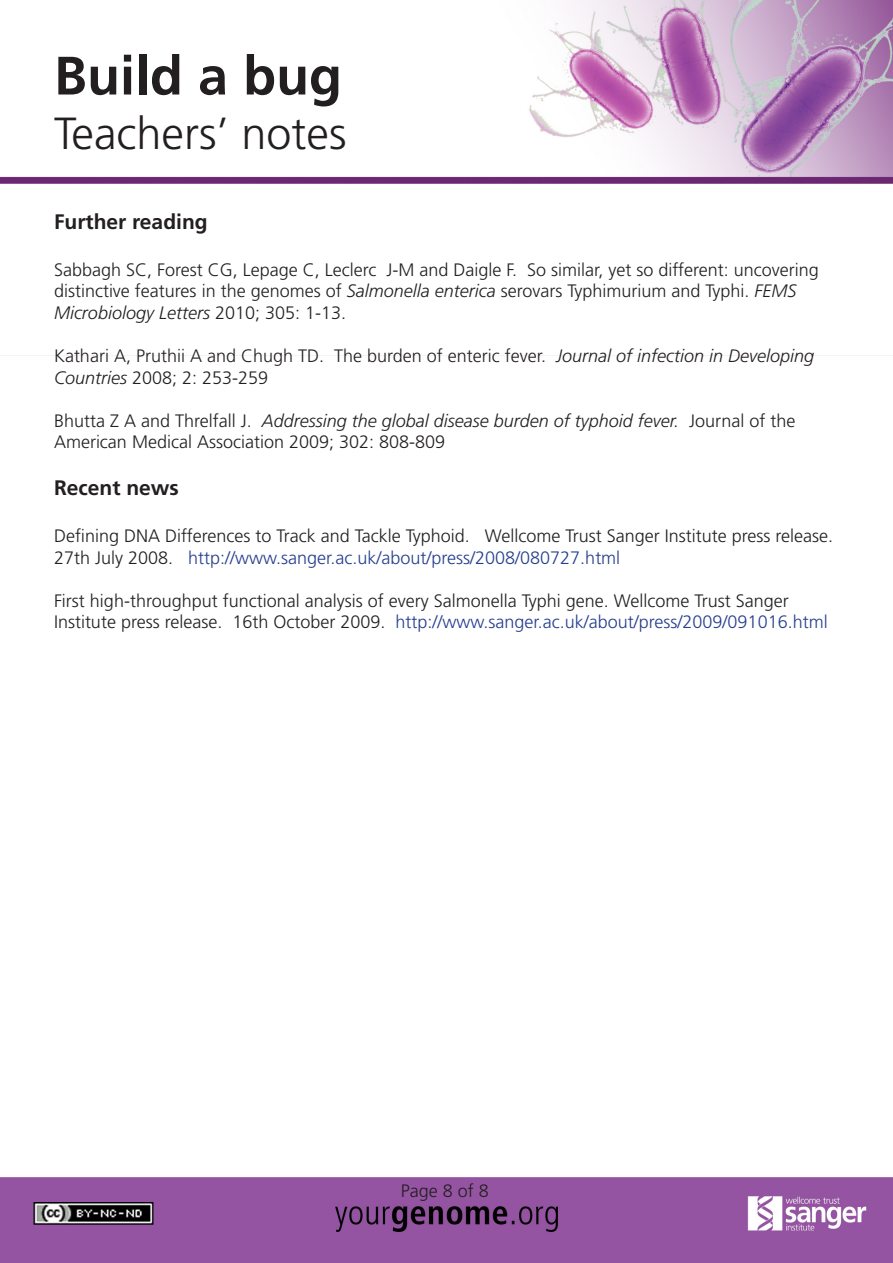
<style>
.page{position:relative;width:893px;height:1263px;background:#fff}
.page>*{position:absolute;margin:0;border:0;box-sizing:border-box;transform-origin:0 0}
.t1{font:700 54px "Frutiger LT Std";color:#231f20}
.t2{font:300 45px "Frutiger LT Std";color:#231f20}
.t3{font:700 21px "Frutiger LT Std";color:#231f20}
.t4{font:300 18px/21.6px "Frutiger LT Std";color:#231f20}
.s1{font-style:italic}
.s2{color:#253f8e}
</style>
<div class="page">
<img style="left:0;top:0;width:892px;height:1263px">
<h1 class="t1" style="left:54px;top:44px;width:290px">Build a bug</h1>
<h2 class="t2" style="left:54px;top:108px;width:294px">Teachers’ notes</h2>
<p class="t3" style="left:54px;top:209px;width:155px">Further reading</p>
<p class="t4" style="left:54px;top:259px;width:766px">Sabbagh SC, Forest CG, Lepage C, Leclerc J-M and Daigle F. So similar, yet so different: uncovering distinctive features in the genomes of <span class="s1">Salmonella enterica</span> serovars Typhimurium and Typhi. <span class="s1">FEMS<br>Microbiology Letters</span> 201 0; 305: 1 -1 3.</p>
<p class="t4" style="left:54px;top:345px;width:762px">Kathari A, Pruthii A and Chugh TD. The burden of enteric fever. <span class="s1">Journal of infection in Developing<br>Countries</span> 2008; 2: 253-259</p>
<p class="t4" style="left:54px;top:410px;width:743px">Bhutta Z A and Threlfall J. <span class="s1">Addressing the global disease burden of typhoid fever.</span> Journal of the<br>American Medical Association 2009; 302: 808-809</p>
<p class="t3" style="left:54px;top:476px;width:126px">Recent news</p>
<p class="t4" style="left:54px;top:525px;width:781px">Defining DNA Differences to Track and Tackle Typhoid. Wellcome Trust Sanger Institute press release.<br>27th July 2008. <span class="s2">http://www.sanger.ac.uk/about/press/2008/080727.html</span></p>
<p class="t4" style="left:54px;top:590px;width:775px">First high-throughput functional analysis of every Salmonella Typhi gene. Wellcome Trust Sanger<br>Institute press release. 1 6th October 2009. <span class="s2">http://www.sanger.ac.uk/about/press/2009/091 01 6.html</span></p>
<p class="t4" style="left:401px;top:1180px;width:90px">Page of 8</p>
</div>
